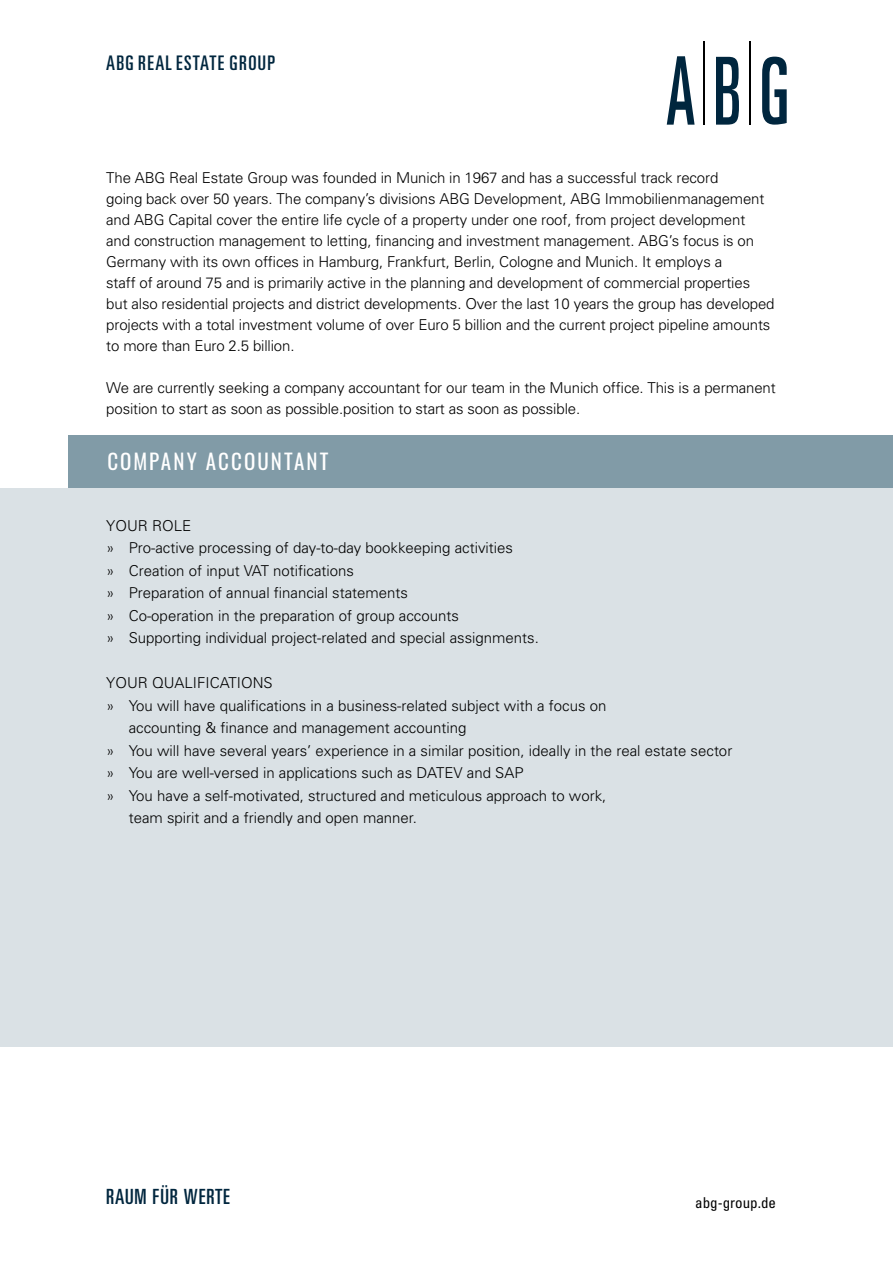
<style>
.page{position:relative;width:893px;height:1263px;background:#fff}
.page>*{position:absolute;margin:0;border:0;box-sizing:border-box;transform-origin:0 0}
.t1{font:21px "Oswald";letter-spacing:.1em;color:#fff}
.t2{font:ultra-condensed 21px "Univers LT";letter-spacing:.04em;color:#00263e}
.t3{font:ultra-condensed 20.1px "Univers LT";letter-spacing:.07em;color:#00263e}
.t4{font:300 15px/21px "Univers";letter-spacing:-.01em;color:#000}
.t5{font:condensed 15px "Univers LT";color:#000}
</style>
<div class="page">
<svg style="left:716px;top:57px;width:23px;height:68px"></svg>
<svg style="left:762px;top:57px;width:25px;height:68px"></svg>
<hr style="left:704px;top:41px;width:1px;height:84px;background:#000">
<hr style="left:750px;top:41px;width:1px;height:84px;background:#000">
<svg style="left:667px;top:56px;width:28px;height:69px"></svg>
<div style="left:0;top:488px;width:893px;height:559px;background:#dae1e5"></div>
<div style="left:68px;top:435px;width:825px;height:53px;background:#819ba7"></div>
<h2 class="t3" style="left:106px;top:51px;width:171px">ABG REAL ESTATE GROUP</h2>
<p class="t4" style="left:106px;top:167px;width:670px">The ABG Real Estate Group was founded in Munich in 1967 and has a successful track record<br>going back over 50 years. The company’s divisions ABG Development, ABG Immobilienmanagement and ABG Capital cover the entire life cycle of a property under one roof, from project development<br>and construction management to letting, financing and investment management. ABG’s focus is on Germany with its own offices in Hamburg, Frankfurt, Berlin, Cologne and Munich. It employs a<br>staff of around 75 and is primarily active in the planning and development of commercial properties but also residential projects and district developments. Over the last 10 years the group has developed projects with a total investment volume of over Euro 5 billion and the current project pipeline amounts to more than Euro 2.5 billion.</p>
<p class="t4" style="left:106px;top:377px;width:671px">We are currently seeking a company accountant for our team in the Munich office. This is a permanent position to start as soon as possible.position to start as soon as possible.</p>
<h1 class="t1" style="left:107px;top:443px;width:223px">COMPANY ACCOUNTANT</h1>
<p class="t4" style="left:106px;top:514px;width:434px;line-height:22.5px">YOUR ROLE<br>» Pro-active processing of day-to-day bookkeeping activities<br>» Creation of input VAT notifications<br>» Preparation of annual financial statements<br>» Co-operation in the preparation of group accounts<br>» Supporting individual project-related and special assignments.</p>
<p class="t4" style="left:106px;top:672px;width:168px">YOUR QUALIFICATIONS</p>
<p class="t4" style="left:106px;top:694px;width:502px">» You will have qualifications in a business-related subject with a focus on</p>
<p class="t4" style="left:129px;top:717px;width:339px">accounting &amp; finance and management accounting</p>
<p class="t4" style="left:106px;top:739px;width:627px">» You will have several years’ experience in a similar position, ideally in the real estate sector</p>
<p class="t4" style="left:106px;top:762px;width:419px">» You are well-versed in applications such as DATEV and SAP</p>
<p class="t4" style="left:106px;top:784px;width:502px">» You have a self-motivated, structured and meticulous approach to work,</p>
<p class="t4" style="left:129px;top:807px;width:290px">team spirit and a friendly and open manner.</p>
<h1 class="t2" style="left:106px;top:1184px;width:125px">RAUM FÜR WERTE</h1>
<p class="t5" style="left:695px;top:1193px;width:82px">abg-group.de</p>
</div>
